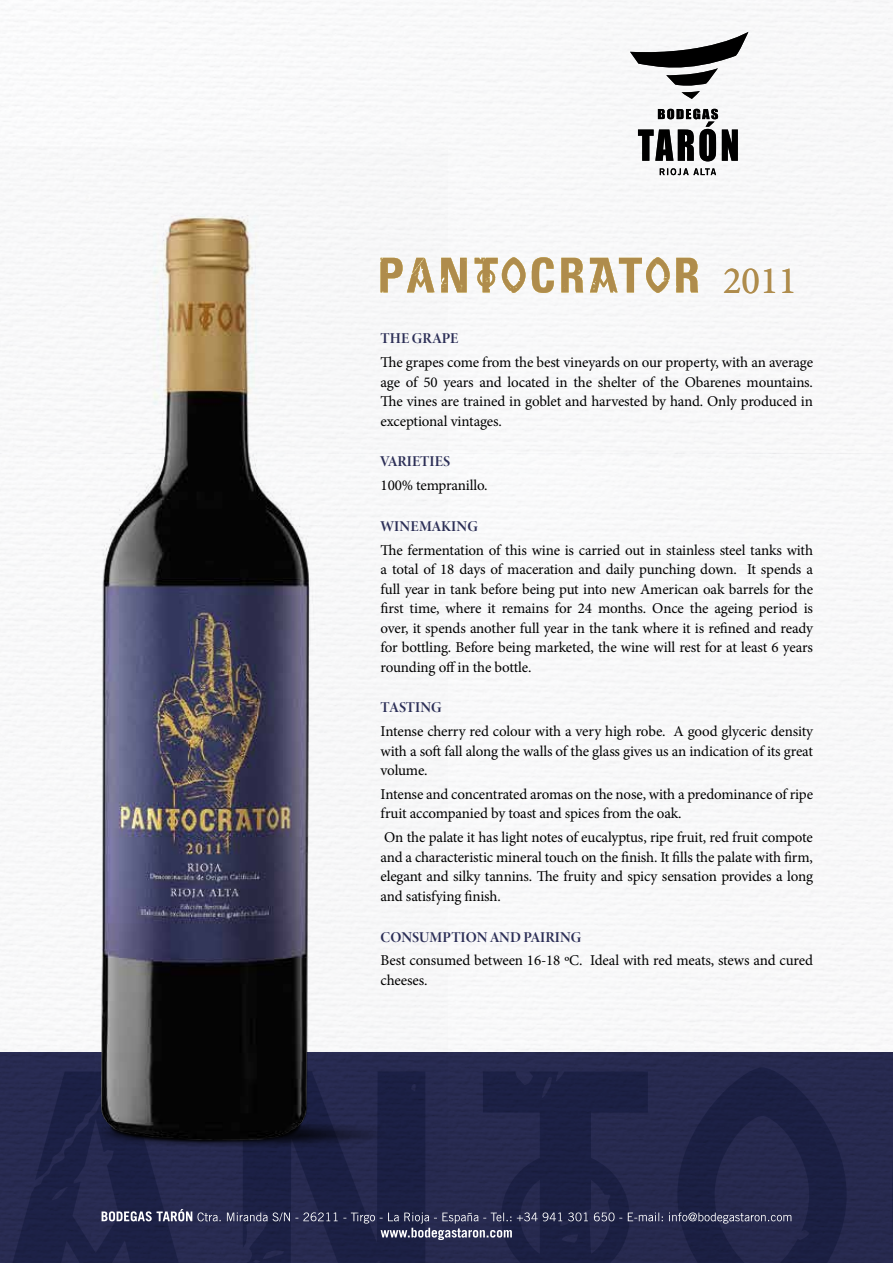
<style>
.page{position:relative;width:893px;height:1263px;background:#fff}
.page>*{position:absolute;margin:0;border:0;box-sizing:border-box;transform-origin:0 0}
.t1{font:38.55px "Minion Pro";color:#af8c4c}
.t2{font:15px/19.5px "Minion Pro";letter-spacing:-.01em;color:#000;text-align:justify}
.t3{font:15px "Minion Variable Concept";letter-spacing:.005em;color:#2c2f57}
</style>
<div class="page">
<img style="left:1px;top:0;width:892px;height:1052px">
<div style="left:0;top:1052px;width:893px;height:211px;background:#272a50"></div>
<svg style="left:13px;top:1067px;width:880px;height:196px"></svg>
<svg style="left:102px;top:1209px;width:689px;height:31px"></svg>
<img style="left:0;top:146px;width:448px;height:1042px">
<svg style="left:630px;top:32px;width:118px;height:67px"></svg>
<svg style="left:638px;top:109px;width:100px;height:52px"></svg>
<svg style="left:660px;top:168px;width:56px;height:7px"></svg>
<svg style="left:381px;top:257px;width:317px;height:36px"></svg>
<h1 class="t1" style="left:723px;top:255px;width:76px">2011</h1>
<p class="t3" style="left:381px;top:328px;width:79px">THE GRAPE</p>
<p class="t2" style="left:381px;top:353px;width:434px">The grapes come from the best vineyards on our property, with an average age of 50 years and located in the shelter of the Obarenes mountains.<br>The vines are trained in goblet and harvested by hand. Only produced in exceptional vintages.</p>
<p class="t3" style="left:381px;top:451px;width:71px">VARIETIES</p>
<p class="t2" style="left:381px;top:476px;width:109px">100% tempranillo.</p>
<p class="t3" style="left:381px;top:516px;width:99px">WINEMAKING</p>
<p class="t2" style="left:381px;top:540px;width:434px">The fermentation of this wine is carried out in stainless steel tanks with a total of 18 days of maceration and daily punching down. It spends a full year in tank before being put into new American oak barrels for the first time, where it remains for 24 months. Once the ageing period is over, it spends another full year in the tank where it is refined and ready for bottling. Before being marketed, the wine will rest for at least 6 years rounding off in the bottle.</p>
<p class="t3" style="left:381px;top:697px;width:63px">TASTING</p>
<p class="t2" style="left:381px;top:722px;width:434px">Intense cherry red colour with a very high robe. A good glyceric density with a soft fall along the walls of the glass gives us an indication of its great volume.</p>
<p class="t2" style="left:381px;top:784px;width:434px">Intense and concentrated aromas on the nose, with a predominance of ripe fruit accompanied by toast and spices from the oak.</p>
<p class="t2" style="left:381px;top:828px;width:434px">On the palate it has light notes of eucalyptus, ripe fruit, red fruit compote and a characteristic mineral touch on the finish. It fills the palate with firm, elegant and silky tannins. The fruity and spicy sensation provides a long and satisfying finish.</p>
<p class="t3" style="left:381px;top:926px;width:202px">CONSUMPTION AND PAIRING</p>
<p class="t2" style="left:381px;top:951px;width:434px">Best consumed between 16-18 ºC. Ideal with red meats, stews and cured cheeses.</p>
</div>
